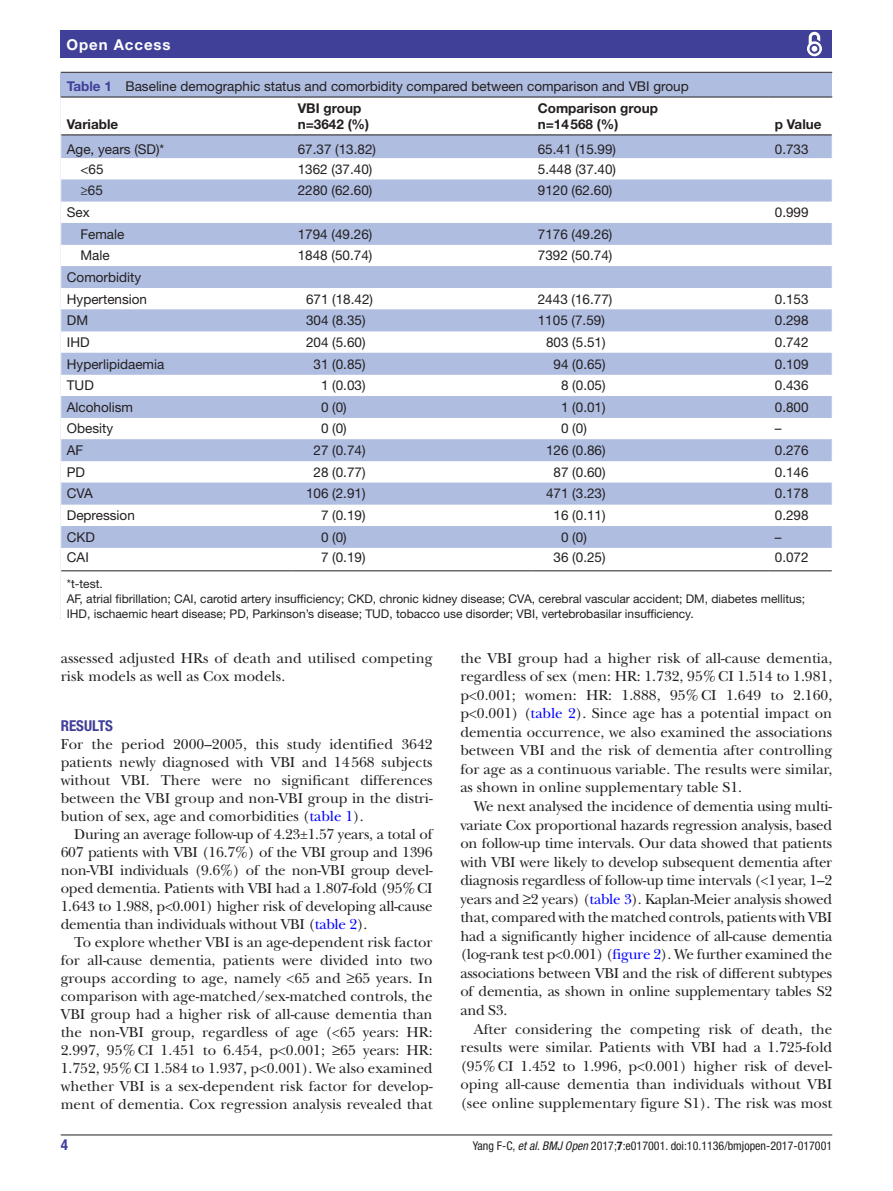
<style>
.page{position:relative;width:893px;height:1191px;background:#fff}
.page>*{position:absolute;margin:0;border:0;box-sizing:border-box;transform-origin:0 0}
.t1{font:15px/18.6px "New Baskerville";color:#231f20;text-align:justify}
.t2{font:700 15px "Helvetica Neue LT Std";letter-spacing:.065em;color:#fff}
.t3{font:700 condensed 15px "Helvetica Neue LT Std";color:#414099}
.t4{font:13.5px/21.6px "Helvetica Neue LT Std";color:#231f20}
.t5{font:700 13.5px/16.2px "Helvetica Neue LT Std";color:#231f20}
.t6{font:12px/15px "Helvetica Neue LT Std";color:#231f20}
.t7{font:condensed 12px "Helvetica Neue LT Std";color:#231f20}
.s1{font-weight:700;color:#414099}
.s2{color:#00f}
.s3{font-style:italic}
.s4{font-weight:700}
</style>
<div class="page">
<hr style="left:61px;top:1134px;width:771px;height:1px;background:#231f20">
<div style="left:61px;top:31px;width:771px;height:27px;background:#414099"></div>
<svg style="left:807px;top:31px;width:15px;height:26px"></svg>
<div style="left:61px;top:73px;width:771px;height:545px;background:#afbde1"></div>
<hr style="left:61px;top:72px;width:771px;height:1px;background:#231f20">
<div style="left:61px;top:98px;width:771px;height:519px;background:#fff"></div>
<svg style="left:61px;top:135px;width:771px;height:412px"></svg>
<hr style="left:61px;top:97px;width:231px;height:1px;background:#231f20">
<hr style="left:61px;top:134px;width:231px;height:1px;background:#231f20">
<hr style="left:292px;top:97px;width:240px;height:1px;background:#231f20">
<hr style="left:292px;top:134px;width:240px;height:1px;background:#231f20">
<hr style="left:532px;top:97px;width:237px;height:1px;background:#231f20">
<hr style="left:532px;top:134px;width:237px;height:1px;background:#231f20">
<hr style="left:769px;top:97px;width:63px;height:1px;background:#231f20">
<hr style="left:769px;top:134px;width:63px;height:1px;background:#231f20">
<hr style="left:292px;top:570px;width:240px;height:1px;background:#231f20">
<hr style="left:532px;top:570px;width:237px;height:1px;background:#231f20">
<hr style="left:61px;top:570px;width:231px;height:1px;background:#231f20">
<hr style="left:769px;top:570px;width:63px;height:1px;background:#231f20">
<svg style="left:60px;top:135px;width:1px;height:436px"></svg>
<hr style="left:61px;top:587px;width:771px;height:2px;background:#fff">
<hr style="left:61px;top:617px;width:771px;height:2px;background:#fff">
<p class="t2" style="left:66px;top:35px;width:106px">Open Access</p>
<p class="t4" style="left:67px;top:75px;width:623px"><span class="s1">Table 1</span> Baseline demographic status and comorbidity compared between comparison and VBI group</p>
<p class="t5" style="left:67px;top:116px;width:53px">Variable</p>
<p class="t5" style="left:298px;top:99px;width:73px">VBI group n=3642 (%)</p>
<p class="t5" style="left:538px;top:99px;width:122px">Comparison group n=14568 (%)</p>
<p class="t5" style="left:775px;top:116px;width:48px">p Value</p>
<p class="t4" style="left:67px;top:138px;width:99px">Age, years (SD)*</p>
<p class="t4" style="left:298px;top:138px;width:80px">67.37 (13.82)</p>
<p class="t4" style="left:538px;top:138px;width:80px">65.41 (15.99)</p>
<p class="t4" style="left:775px;top:138px;width:35px">0.733</p>
<p class="t4" style="left:80px;top:158px;width:25px">&lt;65</p>
<p class="t4" style="left:298px;top:158px;width:76px">1362 (37.40)</p>
<p class="t4" style="left:538px;top:158px;width:80px">5.448 (37.40)</p>
<p class="t4" style="left:80px;top:179px;width:24px">≥65</p>
<p class="t4" style="left:298px;top:179px;width:76px">2280 (62.60)</p>
<p class="t4" style="left:538px;top:179px;width:76px">9120 (62.60)</p>
<p class="t4" style="left:67px;top:201px;width:24px">Sex</p>
<p class="t4" style="left:775px;top:201px;width:35px">0.999</p>
<p class="t4" style="left:80px;top:223px;width:46px">Female</p>
<p class="t4" style="left:298px;top:223px;width:76px">1794 (49.26)</p>
<p class="t4" style="left:538px;top:223px;width:76px">7176 (49.26)</p>
<p class="t4" style="left:80px;top:244px;width:31px">Male</p>
<p class="t4" style="left:298px;top:244px;width:76px">1848 (50.74)</p>
<p class="t4" style="left:538px;top:244px;width:76px">7392 (50.74)</p>
<p class="t4" style="left:67px;top:266px;width:82px">Comorbidity<br>Hypertension</p>
<p class="t4" style="left:306px;top:288px;width:69px">671 (18.42)</p>
<p class="t4" style="left:538px;top:288px;width:76px">2443 (16.77)</p>
<p class="t4" style="left:775px;top:288px;width:35px">0.153</p>
<p class="t4" style="left:67px;top:309px;width:23px">DM</p>
<p class="t4" style="left:306px;top:309px;width:61px">304 (8.35)</p>
<p class="t4" style="left:538px;top:309px;width:69px">1105 (7.59)</p>
<p class="t4" style="left:775px;top:309px;width:35px">0.298</p>
<p class="t4" style="left:67px;top:331px;width:24px">IHD</p>
<p class="t4" style="left:306px;top:331px;width:61px">204 (5.60)</p>
<p class="t4" style="left:546px;top:331px;width:61px">803 (5.51)</p>
<p class="t4" style="left:775px;top:331px;width:35px">0.742</p>
<p class="t4" style="left:67px;top:353px;width:99px">Hyperlipidaemia</p>
<p class="t4" style="left:314px;top:353px;width:54px">31 (0.85)</p>
<p class="t4" style="left:554px;top:353px;width:54px">94 (0.65)</p>
<p class="t4" style="left:775px;top:353px;width:35px">0.109</p>
<p class="t4" style="left:67px;top:374px;width:28px">TUD</p>
<p class="t4" style="left:321px;top:374px;width:46px">1 (0.03)</p>
<p class="t4" style="left:561px;top:374px;width:46px">8 (0.05)</p>
<p class="t4" style="left:775px;top:374px;width:35px">0.436</p>
<p class="t4" style="left:67px;top:396px;width:68px">Alcoholism</p>
<p class="t4" style="left:321px;top:396px;width:27px">0 (0)</p>
<p class="t4" style="left:561px;top:396px;width:46px">1 (0.01)</p>
<p class="t4" style="left:775px;top:396px;width:35px">0.800</p>
<p class="t4" style="left:67px;top:418px;width:48px">Obesity</p>
<p class="t4" style="left:321px;top:418px;width:27px">0 (0)</p>
<p class="t4" style="left:561px;top:418px;width:27px">0 (0)</p>
<p class="t4" style="left:775px;top:418px;width:8px">–</p>
<p class="t4" style="left:67px;top:439px;width:18px">AF</p>
<p class="t4" style="left:314px;top:439px;width:54px">27 (0.74)</p>
<p class="t4" style="left:546px;top:439px;width:61px">126 (0.86)</p>
<p class="t4" style="left:775px;top:439px;width:35px">0.276</p>
<p class="t4" style="left:67px;top:461px;width:20px">PD</p>
<p class="t4" style="left:314px;top:461px;width:54px">28 (0.77)</p>
<p class="t4" style="left:554px;top:461px;width:54px">87 (0.60)</p>
<p class="t4" style="left:775px;top:461px;width:35px">0.146</p>
<p class="t4" style="left:67px;top:482px;width:28px">CVA</p>
<p class="t4" style="left:306px;top:482px;width:61px">106 (2.91)</p>
<p class="t4" style="left:546px;top:482px;width:61px">471 (3.23)</p>
<p class="t4" style="left:775px;top:482px;width:35px">0.178</p>
<p class="t4" style="left:67px;top:504px;width:70px">Depression</p>
<p class="t4" style="left:321px;top:504px;width:46px">7 (0.19)</p>
<p class="t4" style="left:554px;top:504px;width:54px">16 (0.11)</p>
<p class="t4" style="left:775px;top:504px;width:35px">0.298</p>
<p class="t4" style="left:67px;top:526px;width:30px">CKD</p>
<p class="t4" style="left:321px;top:526px;width:27px">0 (0)</p>
<p class="t4" style="left:561px;top:526px;width:27px">0 (0)</p>
<p class="t4" style="left:775px;top:526px;width:8px">–</p>
<p class="t4" style="left:67px;top:546px;width:23px">CAI</p>
<p class="t4" style="left:321px;top:546px;width:46px">7 (0.19)</p>
<p class="t4" style="left:554px;top:546px;width:54px">36 (0.25)</p>
<p class="t4" style="left:775px;top:546px;width:35px">0.072</p>
<p class="t6" style="left:67px;top:576px;width:740px">*t-test.<br>AF, atrial fibrillation; CAI, carotid artery insufficiency; CKD, chronic kidney disease; CVA, cerebral vascular accident; DM, diabetes mellitus;<br>IHD, ischaemic heart disease; PD, Parkinson’s disease; TUD, tobacco use disorder; VBI, vertebrobasilar insufficiency.</p>
<p class="t1" style="left:61px;top:649px;width:373px;line-height:18px">assessed adjusted HRs of death and utilised competing risk models as well as Cox models.</p>
<p class="t3" style="left:61px;top:717px;width:54px">RESULTS</p>
<p class="t1" style="left:61px;top:735px;width:373px;line-height:18px">For the period 2000–2005, this study identified 3642 patients newly diagnosed with VBI and 14568 subjects without VBI. There were no significant differences between the VBI group and non-VBI group in the distri&shy;bution of sex, age and comorbidities (<span class="s2">table 1</span>).</p>
<p class="t1" style="left:61px;top:825px;width:373px;line-height:18px;text-indent:14px">During an average follow-up of 4.23±1.57 years, a total of 607 patients with VBI (16.7%) of the VBI group and 1396 non-VBI individuals (9.6%) of the non-VBI group devel&shy;oped dementia. Patients with VBI had a 1.807-fold (95%CI 1.643 to 1.988, p&lt;0.001) higher risk of developing all-cause dementia than individuals without VBI (<span class="s2">table 2</span>).</p>
<p class="t1" style="left:61px;top:933px;width:373px;line-height:18px;text-indent:14px">To explore whether VBI is an age-dependent risk factor for all-cause dementia, patients were divided into two groups according to age, namely &lt;65 and ≥65 years. In comparison with age-matched/sex-matched controls, the VBI group had a higher risk of all-cause dementia than the non-VBI group, regardless of age (&lt;65 years: HR:<br>2.997, 95%CI 1.451 to 6.454, p&lt;0.001; ≥65 years: HR:<br>1.752, 95%CI 1.584 to 1.937, p&lt;0.001). We also examined whether VBI is a sex-dependent risk factor for develop&shy;ment of dementia. Cox regression analysis revealed that</p>
<p class="t1" style="left:460px;top:648px;width:373px">the VBI group had a higher risk of all-cause dementia, regardless of sex (men: HR: 1.732, 95%CI 1.514 to 1.981, p&lt;0.001; women: HR: 1.888, 95%CI 1.649 to 2.160, p&lt;0.001) (<span class="s2">table 2</span>). Since age has a potential impact on dementia occurrence, we also examined the associations between VBI and the risk of dementia after controlling for age as a continuous variable. The results were similar, as shown in online supplementary table S1.</p>
<p class="t1" style="left:460px;top:797px;width:373px;text-indent:13px">We next analysed the incidence of dementia using multi&shy;variate Cox proportional hazards regression analysis, based on follow-up time intervals. Our data showed that patients with VBI were likely to develop subsequent dementia after diagnosis regardless of follow-up time intervals (&lt;1year, 1–2 years and ≥2 years) (<span class="s2">table 3</span>). Kaplan-Meier analysis showed that, compared with the matched controls, patients with VBI had a significantly higher incidence of all-cause dementia (log-rank test p&lt;0.001) (<span class="s2">figure 2</span>). We further examined the associations between VBI and the risk of different subtypes of dementia, as shown in online supplementary tables S2 and S3.</p>
<p class="t1" style="left:460px;top:1019px;width:373px;text-indent:13px">After considering the competing risk of death, the results were similar. Patients with VBI had a 1.725-fold (95%CI 1.452 to 1.996, p&lt;0.001) higher risk of devel&shy;oping all-cause dementia than individuals without VBI (see online supplementary figure S1). The risk was most</p>
<p class="t3" style="left:61px;top:1135px;width:9px">4</p>
<p class="t7" style="left:473px;top:1138px;width:361px">Yang F-C, <span class="s3">et al</span>. <span class="s3">BMJ Open</span> 2017;<span class="s4">7</span>:e017001. doi:10.1136/bmjopen-2017-017001</p>
</div>
